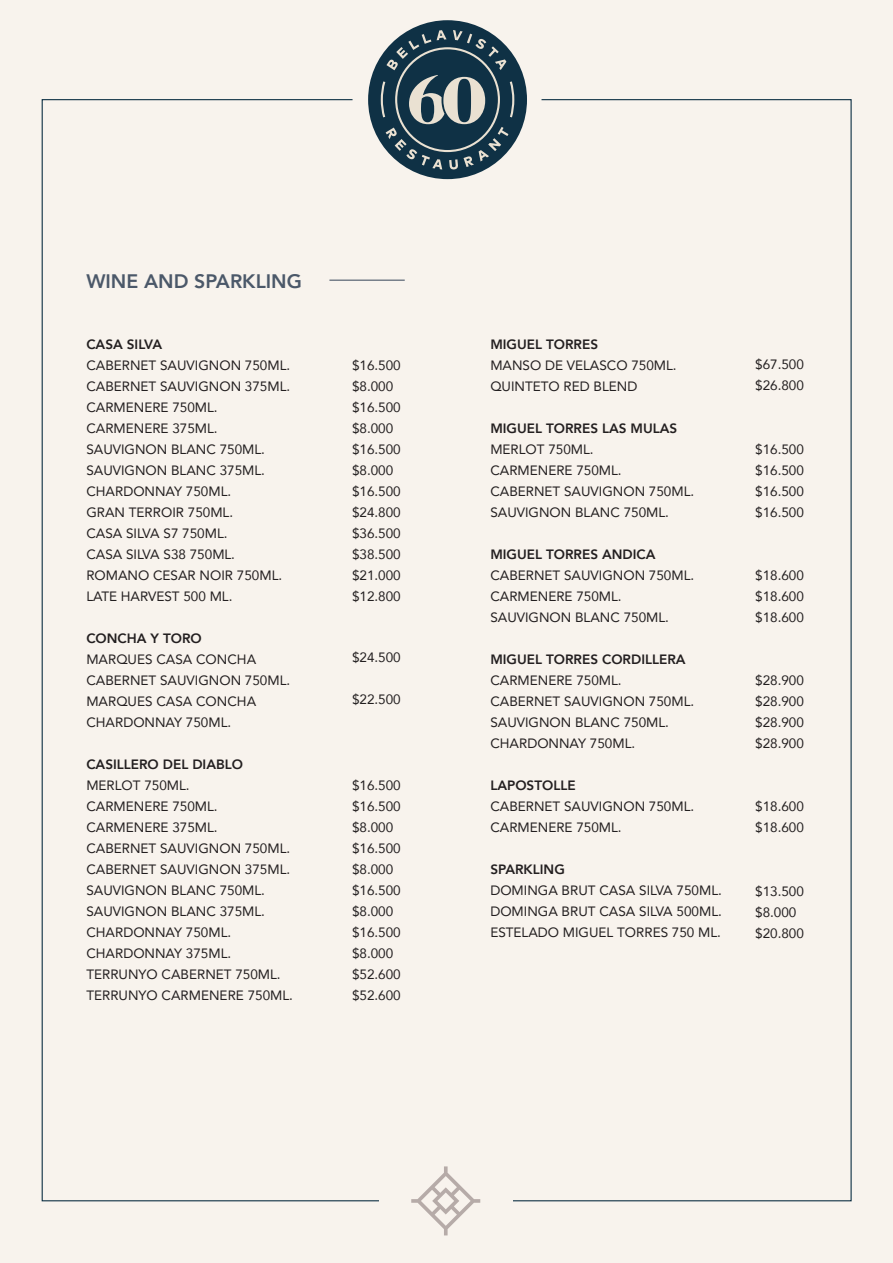
<style>
.page{position:relative;width:893px;height:1263px;background:#f8f3ed}
.page>*{position:absolute;margin:0;border:0;box-sizing:border-box;transform-origin:0 0}
.t1{font:800 19.5px "Avenir";color:#4b5869}
.t2{font:13.5px/21px "Avenir";color:#231f20}
.t3{font:800 13.5px "Avenir";color:#231f20}
</style>
<div class="page">
<div style="left:368px;top:20px;width:159px;height:159px;background:#0f3145;border-radius:50%"></div>
<svg style="left:381px;top:30px;width:133px;height:140px"></svg>
<svg style="left:411px;top:1166px;width:69px;height:69px"></svg>
<hr style="left:329px;top:280px;width:76px;height:1px;background:#4b5869">
<h1 class="t1" style="left:86px;top:266px;width:217px">WINE AND SPARKLING</h1>
<p class="t3" style="left:86px;top:333px;width:77px">CASA SILVA</p>
<p class="t2" style="left:86px;top:354px;width:205px">CABERNET SAUVIGNON 750ML.<br>CABERNET SAUVIGNON 375ML.<br>CARMENERE 750ML.<br>CARMENERE 375ML.<br>SAUVIGNON BLANC 750ML.<br>SAUVIGNON BLANC 375ML.<br>CHARDONNAY 750ML.<br>GRAN TERROIR 750ML.<br>CASA SILVA S7 750ML.<br>CASA SILVA S38 750ML.<br>ROMANO CESAR NOIR 750ML.<br>LATE HARVEST 500 ML.</p>
<p class="t3" style="left:86px;top:627px;width:117px">CONCHA Y TORO</p>
<p class="t2" style="left:86px;top:648px;width:205px">MARQUES CASA CONCHA<br>CABERNET SAUVIGNON 750ML.<br>MARQUES CASA CONCHA<br>CHARDONNAY 750ML.</p>
<p class="t3" style="left:86px;top:754px;width:158px">CASILLERO DEL DIABLO</p>
<p class="t2" style="left:86px;top:774px;width:208px">MERLOT 750ML.<br>CARMENERE 750ML.<br>CARMENERE 375ML.<br>CABERNET SAUVIGNON 750ML.<br>CABERNET SAUVIGNON 375ML.<br>SAUVIGNON BLANC 750ML.<br>SAUVIGNON BLANC 375ML.<br>CHARDONNAY 750ML.<br>CHARDONNAY 375ML.<br>TERRUNYO CABERNET 750ML.<br>TERRUNYO CARMENERE 750ML.</p>
<p class="t2" style="left:352px;top:355px;width:50px">$16.500 $8.000 $16.500 $8.000 $16.500 $8.000 $16.500 $24.800 $36.500 $38.500 $21.000 $12.800</p>
<p class="t2" style="left:352px;top:646px;width:50px">$24.500</p>
<p class="t2" style="left:352px;top:688px;width:50px">$22.500</p>
<p class="t2" style="left:352px;top:774px;width:50px">$16.500 $16.500 $8.000 $16.500 $8.000 $16.500 $8.000 $16.500 $8.000 $52.600 $52.600</p>
<p class="t3" style="left:490px;top:334px;width:109px">MIGUEL TORRES</p>
<p class="t2" style="left:490px;top:354px;width:188px">MANSO DE VELASCO 750ML.<br>QUINTETO RED BLEND</p>
<p class="t3" style="left:490px;top:418px;width:189px">MIGUEL TORRES LAS MULAS</p>
<p class="t2" style="left:490px;top:438px;width:205px">MERLOT 750ML.<br>CARMENERE 750ML.<br>CABERNET SAUVIGNON 750ML.<br>SAUVIGNON BLANC 750ML.</p>
<p class="t3" style="left:490px;top:544px;width:167px">MIGUEL TORRES ANDICA</p>
<p class="t2" style="left:490px;top:564px;width:205px">CABERNET SAUVIGNON 750ML.<br>CARMENERE 750ML.<br>SAUVIGNON BLANC 750ML.</p>
<p class="t3" style="left:490px;top:649px;width:197px">MIGUEL TORRES CORDILLERA</p>
<p class="t2" style="left:490px;top:669px;width:205px">CARMENERE 750ML.<br>CABERNET SAUVIGNON 750ML.<br>SAUVIGNON BLANC 750ML.<br>CHARDONNAY 750ML.</p>
<p class="t3" style="left:490px;top:775px;width:87px">LAPOSTOLLE</p>
<p class="t2" style="left:490px;top:795px;width:205px">CABERNET SAUVIGNON 750ML.<br>CARMENERE 750ML.</p>
<p class="t3" style="left:490px;top:859px;width:76px">SPARKLING</p>
<p class="t2" style="left:490px;top:879px;width:233px;text-align:justify">DOMINGA BRUT CASA SILVA 750ML.<br>DOMINGA BRUT CASA SILVA 500ML.<br>ESTELADO MIGUEL TORRES 750 ML.</p>
<p class="t2" style="left:755px;top:353px;width:50px">$67.500 $26.800</p>
<p class="t2" style="left:755px;top:438px;width:50px;text-align:justify">$16.500 $16.500 $16.500 $16.500</p>
<p class="t2" style="left:755px;top:564px;width:50px;text-align:justify">$18.600 $18.600 $18.600</p>
<p class="t2" style="left:755px;top:669px;width:50px;text-align:justify">$28.900 $28.900 $28.900 $28.900</p>
<p class="t2" style="left:755px;top:795px;width:50px">$18.600 $18.600</p>
<p class="t2" style="left:755px;top:880px;width:50px">$13.500 $8.000 $20.800</p>
</div>
